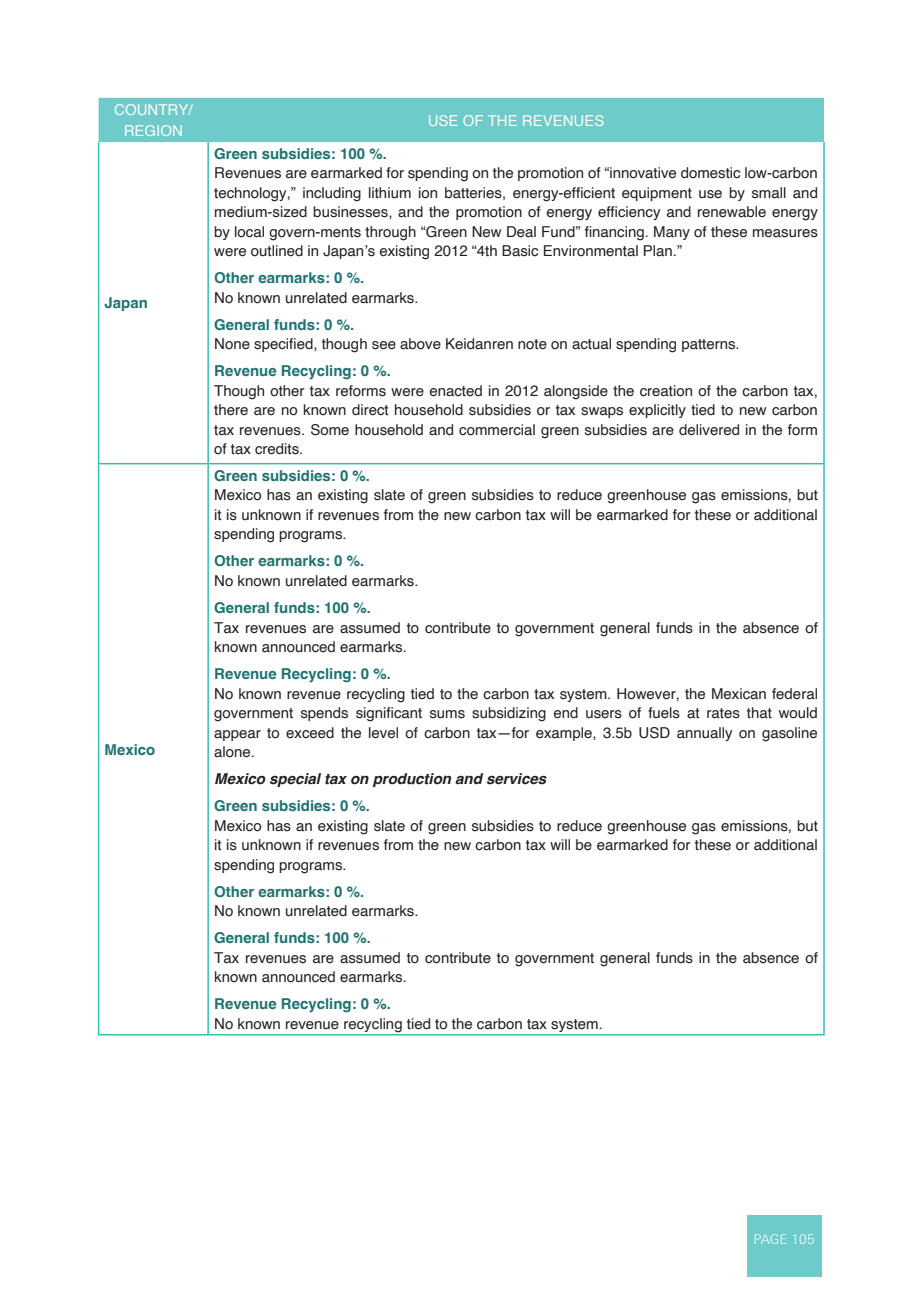
<style>
.page{position:relative;width:919px;height:1289px;background:#fff}
.page>*{position:absolute;margin:0;border:0;box-sizing:border-box;transform-origin:0 0}
.t1{font:15px/19.5px "Helvetica";color:#231f20;text-align:justify}
.t2{font:700 15px "Helvetica";color:#207373}
.t3{font:italic 700 15px "Helvetica";color:#231f20}
.t4{font:15px/21px "Helvetica";color:#fff;text-align:center}
.t5{font:300 13.5px "Linotype Univers 330";color:#fff}
</style>
<div class="page">
<div style="left:746px;top:1214px;width:75px;height:62px;background:#6fcaca"></div>
<div style="left:99px;top:98px;width:725px;height:44px;background:#6fcaca"></div>
<hr style="left:98px;top:142px;width:1px;height:321px;background:#36beb3">
<hr style="left:207px;top:142px;width:2px;height:321px;background:#36beb3">
<hr style="left:823px;top:142px;width:1px;height:321px;background:#36beb3">
<hr style="left:98px;top:463px;width:110px;height:1px;background:#36beb3">
<hr style="left:98px;top:464px;width:1px;height:569px;background:#36beb3">
<hr style="left:208px;top:463px;width:616px;height:1px;background:#36beb3">
<hr style="left:207px;top:464px;width:2px;height:569px;background:#36beb3">
<hr style="left:823px;top:464px;width:1px;height:569px;background:#36beb3">
<hr style="left:98px;top:1033px;width:110px;height:2px;background:#36beb3">
<hr style="left:208px;top:1033px;width:616px;height:2px;background:#36beb3">
<p class="t4" style="left:114px;top:100px;width:80px">COUNTRY/<br>REGION</p>
<p class="t4" style="left:427px;top:110px;width:178px">USE OF THE REVENUES</p>
<p class="t2" style="left:105px;top:291px;width:45px">Japan</p>
<p class="t2" style="left:105px;top:737px;width:52px">Mexico</p>
<p class="t2" style="left:214px;top:141px;width:174px">Green subsidies: 100 %.</p>
<p class="t1" style="left:214px;top:163px;width:605px">Revenues are earmarked for spending on the promotion of “innovative domestic low-carbon technology,” including lithium ion batteries, energy-efficient equipment use by small and medium-sized businesses, and the promotion of energy efficiency and renewable energy by local govern-ments through “Green New Deal Fund” financing. Many of these measures were outlined in Japan’s existing 2012 “4th Basic Environmental Plan.”</p>
<p class="t2" style="left:214px;top:266px;width:152px">Other earmarks: 0 %.</p>
<p class="t1" style="left:214px;top:288px;width:206px">No known unrelated earmarks.</p>
<p class="t2" style="left:214px;top:312px;width:142px">General funds: 0 %.</p>
<p class="t1" style="left:214px;top:334px;width:527px">None specified, though see above Keidanren note on actual spending patterns.</p>
<p class="t2" style="left:214px;top:359px;width:178px">Revenue Recycling: 0 %.</p>
<p class="t1" style="left:214px;top:381px;width:605px">Though other tax reforms were enacted in 2012 alongside the creation of the carbon tax, there are no known direct household subsidies or tax swaps explicitly tied to new carbon tax revenues. Some household and commercial green subsidies are delivered in the form of tax credits.</p>
<p class="t2" style="left:214px;top:463px;width:157px">Green subsidies: 0 %.</p>
<p class="t1" style="left:214px;top:486px;width:605px">Mexico has an existing slate of green subsidies to reduce greenhouse gas emissions, but it is unknown if revenues from the new carbon tax will be earmarked for these or additional spending programs.</p>
<p class="t2" style="left:214px;top:549px;width:152px">Other earmarks: 0 %.</p>
<p class="t1" style="left:214px;top:571px;width:206px">No known unrelated earmarks.</p>
<p class="t2" style="left:214px;top:595px;width:158px">General funds: 100 %.</p>
<p class="t1" style="left:214px;top:618px;width:605px">Tax revenues are assumed to contribute to government general funds in the absence of known announced earmarks.</p>
<p class="t2" style="left:214px;top:661px;width:178px">Revenue Recycling: 0 %.</p>
<p class="t1" style="left:214px;top:684px;width:605px">No known revenue recycling tied to the carbon tax system. However, the Mexican federal government spends significant sums subsidizing end users of fuels at rates that would appear to exceed the level of carbon tax—for example, 3.5b USD annually on gasoline alone.</p>
<p class="t3" style="left:214px;top:766px;width:333px">Mexico special tax on production and services</p>
<p class="t2" style="left:214px;top:793px;width:157px">Green subsidies: 0 %.</p>
<p class="t1" style="left:214px;top:816px;width:605px">Mexico has an existing slate of green subsidies to reduce greenhouse gas emissions, but it is unknown if revenues from the new carbon tax will be earmarked for these or additional spending programs.</p>
<p class="t2" style="left:214px;top:879px;width:152px">Other earmarks: 0 %.</p>
<p class="t1" style="left:214px;top:901px;width:206px">No known unrelated earmarks.</p>
<p class="t2" style="left:214px;top:925px;width:158px">General funds: 100 %.</p>
<p class="t1" style="left:214px;top:948px;width:605px">Tax revenues are assumed to contribute to government general funds in the absence of known announced earmarks.</p>
<p class="t2" style="left:214px;top:991px;width:178px">Revenue Recycling: 0 %.</p>
<p class="t1" style="left:214px;top:1014px;width:390px">No known revenue recycling tied to the carbon tax system.</p>
<p class="t5" style="left:753px;top:1230px;width:63px">PAGE 105</p>
</div>
